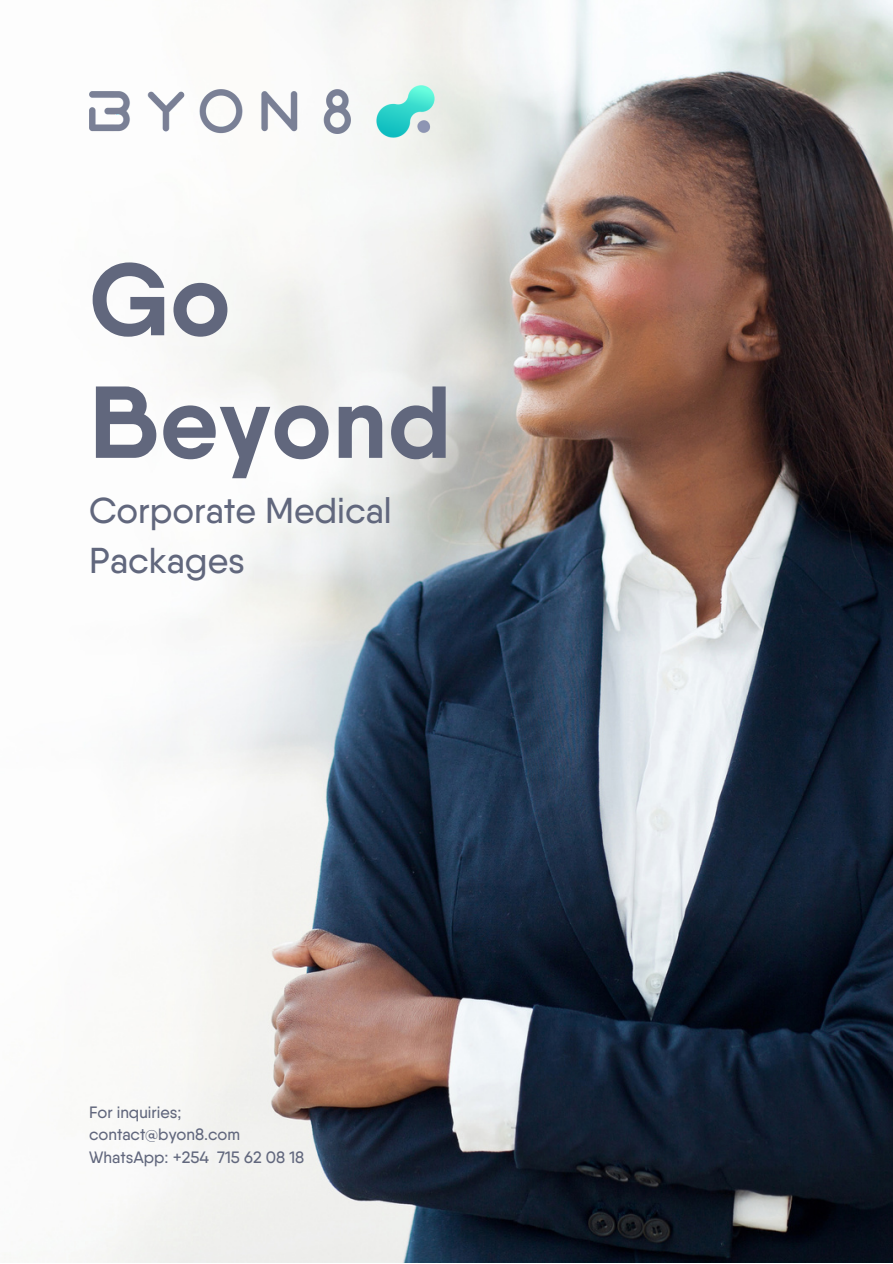
<style>
.page{position:relative;width:893px;height:1264px;background:#fff}
.page>*{position:absolute;margin:0;border:0;box-sizing:border-box;transform-origin:0 0}
.t1{font:700 101.85px/122.6px "Qanelas";letter-spacing:.01em;color:#61677d}
.t2{font:500 36px/49.5px "Qanelas";color:#61677d}
.t3{font:500 16.5px "Qanelas";color:#61677d}
</style>
<div class="page">
<img style="left:4px;top:0;width:888px;height:1262px">
<img style="left:89px;top:89px;width:261px;height:44px">
<img style="left:364px;top:70px;width:82px;height:82px">
<p class="t1" style="left:89px;top:238px;width:364px">Go<br>Beyond</p>
<p class="t2" style="left:89px;top:486px;width:304px">Corporate Medical<br>Packages</p>
<p class="t3" style="left:89px;top:1101px;width:94px">For inquiries;</p>
<p class="t3" style="left:89px;top:1124px;width:152px">contact@byon8.com</p>
<p class="t3" style="left:89px;top:1146px;width:216px">WhatsApp: +254 715 62 08 18</p>
</div>
